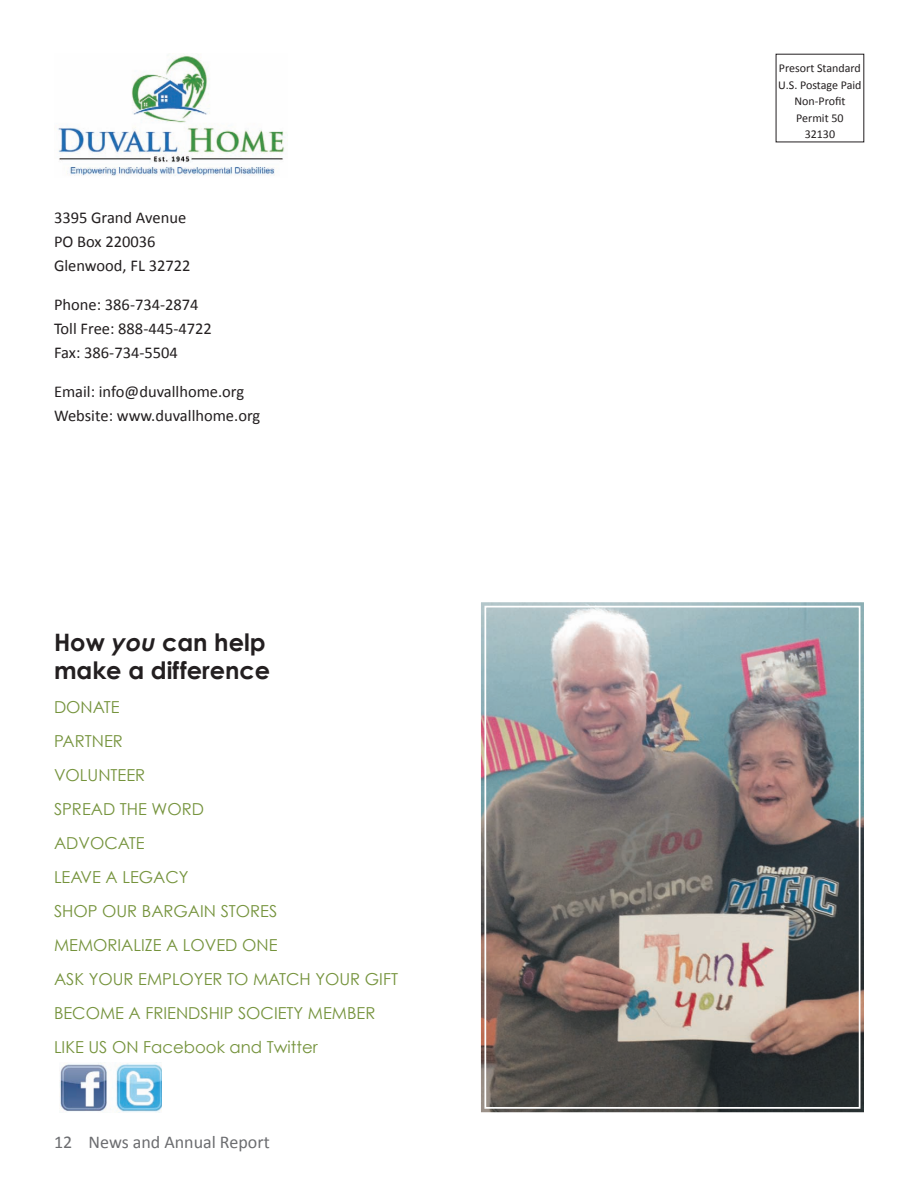
<style>
.page{position:relative;width:918px;height:1188px;background:#fff}
.page>*{position:absolute;margin:0;border:0;box-sizing:border-box;transform-origin:0 0}
.t1{font:700 24px/27.6px "Century Gothic";color:#231f20}
.t2{font:18px "Calibri";color:#6c6d70}
.t3{font:16.5px/33.9px "Century Gothic";color:#75933c}
.t4{font:16.5px/24px "Calibri";color:#231f20}
.t5{font:12px/16.5px "Calibri";color:#231f20;text-align:center}
.s1{font-style:italic}
</style>
<div class="page">
<img style="left:58px;top:55px;width:227px;height:121px">
<img style="left:59px;top:1063px;width:103px;height:50px">
<img style="left:481px;top:602px;width:383px;height:511px">
<div style="left:484px;top:606px;width:377px;height:503px;border:2px solid #fff"></div>
<p class="t4" style="left:54px;top:205px;width:138px">3395 Grand Avenue<br>PO Box 220036 glenwood, fL 32722</p>
<p class="t4" style="left:54px;top:292px;width:160px">Phone: 386-734-2874<br>Toll Free: 888-445-4722<br>Fax: 386-734-5504</p>
<p class="t4" style="left:54px;top:379px;width:208px">Email: info@duvallhome.org<br>Website: www.duvallhome.org</p>
<h1 class="t1" style="left:54px;top:628px;width:218px">How <span class="s1">you</span> can help make a difference</h1>
<p class="t3" style="left:54px;top:690px;width:346px">DONATE<br>PARTNER<br>VOLUNTEER<br>SPREAD THE WORD<br>ADVOCATE<br>LEAVE A LEGACY<br>SHOP OUR BARGAIN STORES<br>MEMORIALIZE A LOVED ONE<br>ASK YOUR EMPLOYER TO MATCH YOUR GIFT<br>BECOME A FRIENDSHIP SOCIETY MEMBER<br>LIKE US ON Facebook and Twitter</p>
<p class="t2" style="left:54px;top:1130px;width:217px">12 news and annual report</p>
<p class="t5" style="left:778px;top:59px;width:85px">presort standard<br>U.S. Postage Paid<br>Non-Profit permit 50<br>32130</p>
</div>
